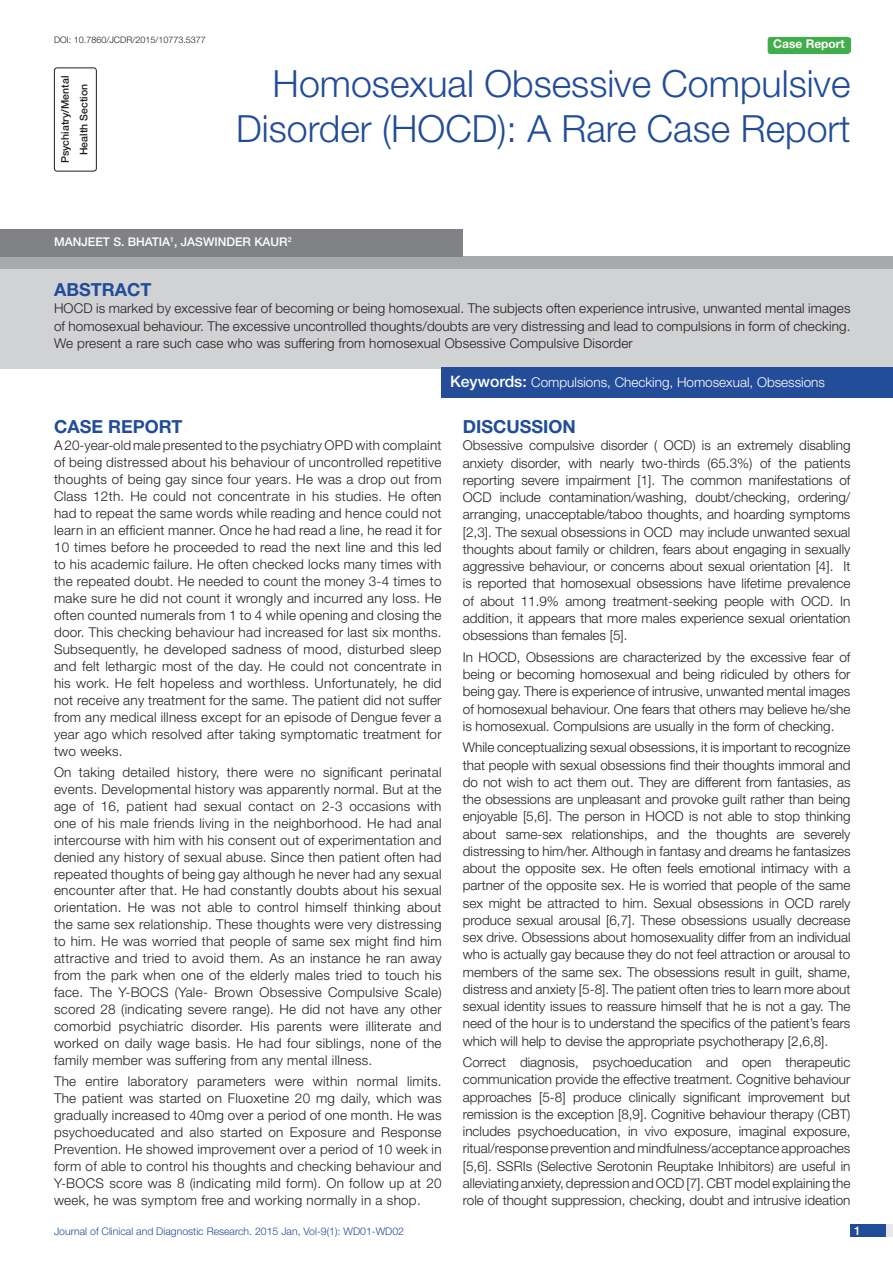
<style>
.page{position:relative;width:893px;height:1263px;background:#fff}
.page>*{position:absolute;margin:0;border:0;box-sizing:border-box;transform-origin:0 0}
.t1{font:300 37.5px/45px "Helvetica Neue";color:#214c99;text-align:right}
.Heading{font:700 18px "Helvetica Neue";color:#214c99}
.Body_text{font:300 13.5px/17px "Helvetica Neue";color:#231f20;text-align:justify}
.t2{font:300 13.5px "Helvetica Neue";color:#fff}
.Author{font:500 12px "Helvetica Neue";color:#fff}
.t3{font:700 12px "Helvetica Neue";color:#fff}
.t4{font:300 10.5px "Helvetica Neue";color:#214c99}
.t5{font:500 10.5px/18.8px "Helvetica Neue";color:#231f20;text-align:center}
.DOI{font:300 9px "Helvetica Neue";color:#231f20}
.s1{font-weight:500;font-size:15.75px}
</style>
<div class="page">
<div style="left:850px;top:1224px;width:43px;height:13px;background:#e6e7e9"></div>
<div style="left:850px;top:1224px;width:35px;height:13px;background:#214c99"></div>
<div style="left:768px;top:37px;width:82px;height:17px;background:#40ae49;border-radius:3px"></div>
<div style="left:767px;top:39px;width:83px;height:13px;background:#40ae49"></div>
<div style="left:0;top:268px;width:893px;height:100px;background:#d1d2d4"></div>
<div style="left:0;top:256px;width:893px;height:12px;background:#a8a9ad"></div>
<div style="left:442px;top:367px;width:451px;height:31px;background:#244d99"></div>
<div style="left:0;top:229px;width:463px;height:27px;background:#808285"></div>
<div style="left:54px;top:68px;width:43px;height:103px;border:1px solid #231f20;border-radius:3px"></div>
<p class="DOI" style="left:54px;top:35px;width:153px">DOI: 10.7860/JCDR/2015/10773.5377</p>
<p class="t3" style="left:773px;top:37px;width:73px">Case Report</p>
<p class="t5" style="left:56px;top:163px;width:89px;rotate:-90deg">PSYCHIATRY/MENTAL<br>HEALTH SECTION</p>
<p class="t1" style="left:236px;top:60px;width:616px">Homosexual Obsessive Compulsive<br>Disorder (HOCD): A Rare Case Report</p>
<p class="Author" style="left:54px;top:235px;width:239px">MANJEET S. BHATIA<sup>1</sup>, JASWINDER KAUR<sup>2</sup></p>
<p class="Heading" style="left:54px;top:279px;width:99px">ABSTRACT</p>
<p class="Body_text" style="left:54px;top:300px;width:798px">HOCD is marked by excessive fear of becoming or being homosexual. The subjects often experience intrusive, unwanted mental images of homosexual behaviour. The excessive uncontrolled thoughts/doubts are very distressing and lead to compulsions in form of checking.<br>We present a rare such case who was suffering from homosexual Obsessive Compulsive Disorder</p>
<p class="t2" style="left:450px;top:374px;width:376px"><span class="s1">KEYWORDS:</span> Compulsions, Checking, Homosexual, Obsessions</p>
<p class="Heading" style="left:54px;top:416px;width:130px">CASE REPORT</p>
<p class="Body_text" style="left:54px;top:437px;width:389px">A 20-year-old male presented to the psychiatry OPD with complaint of being distressed about his behaviour of uncontrolled repetitive thoughts of being gay since four years. He was a drop out from Class 12th. He could not concentrate in his studies. He often had to repeat the same words while reading and hence could not learn in an efficient manner. Once he had read a line, he read it for 10 times before he proceeded to read the next line and this led to his academic failure. He often checked locks many times with the repeated doubt. He needed to count the money 3-4 times to make sure he did not count it wrongly and incurred any loss. He often counted numerals from 1 to 4 while opening and closing the door. This checking behaviour had increased for last six months.<br>Subsequently, he developed sadness of mood, disturbed sleep and felt lethargic most of the day. He could not concentrate in his work. He felt hopeless and worthless. Unfortunately, he did not receive any treatment for the same. The patient did not suffer from any medical illness except for an episode of Dengue fever a year ago which resolved after taking symptomatic treatment for two weeks.</p>
<p class="Body_text" style="left:54px;top:763px;width:389px">On taking detailed history, there were no significant perinatal events. Developmental history was apparently normal. But at the age of 16, patient had sexual contact on 2-3 occasions with one of his male friends living in the neighborhood. He had anal intercourse with him with his consent out of experimentation and denied any history of sexual abuse. Since then patient often had repeated thoughts of being gay although he never had any sexual encounter after that. He had constantly doubts about his sexual orientation. He was not able to control himself thinking about the same sex relationship. These thoughts were very distressing to him. He was worried that people of same sex might find him attractive and tried to avoid them. As an instance he ran away from the park when one of the elderly males tried to touch his face. The Y-BOCS (Yale- Brown Obsessive Compulsive Scale) scored 28 (indicating severe range). He did not have any other comorbid psychiatric disorder. His parents were illiterate and worked on daily wage basis. He had four siblings, none of the family member was suffering from any mental illness.</p>
<p class="Body_text" style="left:54px;top:1073px;width:389px">The entire laboratory parameters were within normal limits.<br>The patient was started on Fluoxetine 20 mg daily, which was gradually increased to 40mg over a period of one month. He was psychoeducated and also started on Exposure and Response Prevention. He showed improvement over a period of 10 week in form of able to control his thoughts and checking behaviour and Y-BOCS score was 8 (indicating mild form). On follow up at 20 week, he was symptom free and working normally in a shop.</p>
<p class="Heading" style="left:463px;top:416px;width:115px">DISCUSSION</p>
<p class="Body_text" style="left:463px;top:437px;width:389px">Obsessive compulsive disorder ( OCD) is an extremely disabling anxiety disorder, with nearly two-thirds (65.3%) of the patients reporting severe impairment [1]. The common manifestations of OCD include contamination/washing, doubt/checking, ordering/ arranging, unacceptable/taboo thoughts, and hoarding symptoms [2,3]. The sexual obsessions in OCD may include unwanted sexual thoughts about family or children, fears about engaging in sexually aggressive behaviour, or concerns about sexual orientation [4]. It is reported that homosexual obsessions have lifetime prevalence of about 11.9% among treatment-seeking people with OCD. In addition, it appears that more males experience sexual orientation obsessions than females [5].</p>
<p class="Body_text" style="left:463px;top:648px;width:389px">In HOCD, Obsessions are characterized by the excessive fear of being or becoming homosexual and being ridiculed by others for being gay. There is experience of intrusive, unwanted mental images of homosexual behaviour. One fears that others may believe he/she is homosexual. Compulsions are usually in the form of checking.</p>
<p class="Body_text" style="left:463px;top:738px;width:389px">While conceptualizing sexual obsessions, it is important to recognize that people with sexual obsessions find their thoughts immoral and do not wish to act them out. They are different from fantasies, as the obsessions are unpleasant and provoke guilt rather than being enjoyable [5,6]. The person in HOCD is not able to stop thinking about same-sex relationships, and the thoughts are severely distressing to him/her. Although in fantasy and dreams he fantasizes about the opposite sex. He often feels emotional intimacy with a partner of the opposite sex. He is worried that people of the same sex might be attracted to him. Sexual obsessions in OCD rarely produce sexual arousal [6,7]. These obsessions usually decrease sex drive. Obsessions about homosexuality differ from an individual who is actually gay because they do not feel attraction or arousal to members of the same sex. The obsessions result in guilt, shame, distress and anxiety [5-8]. The patient often tries to learn more about sexual identity issues to reassure himself that he is not a gay. The need of the hour is to understand the specifics of the patient’s fears which will help to devise the appropriate psychotherapy [2,6,8].</p>
<p class="Body_text" style="left:463px;top:1053px;width:389px">Correct diagnosis, psychoeducation and open therapeutic communication provide the effective treatment. Cognitive behaviour approaches [5-8] produce clinically significant improvement but remission is the exception [8,9]. Cognitive behaviour therapy (CBT) includes psychoeducation, in vivo exposure, imaginal exposure, ritual/response prevention and mindfulness/acceptance approaches [5,6]. SSRIs (Selective Serotonin Reuptake Inhibitors) are useful in alleviating anxiety, depression and OCD [7]. CBT model explaining the role of thought suppression, checking, doubt and intrusive ideation</p>
<p class="t4" style="left:54px;top:1225px;width:352px">Journal of Clinical and Diagnostic Research. 2015 Jan, Vol-9(1): WD01-WD02</p>
<p class="Author" style="left:854px;top:1223px;width:8px">1</p>
</div>
